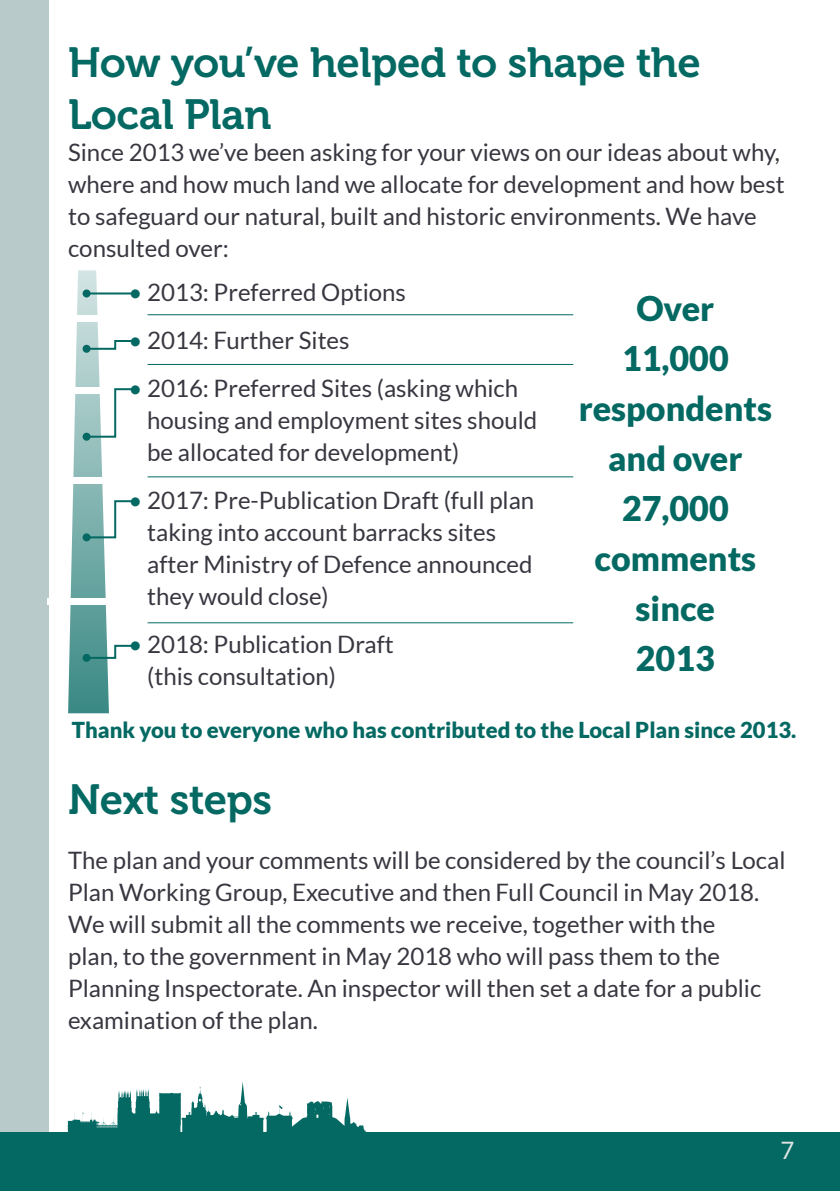
<style>
.page{position:relative;width:840px;height:1191px;background:#fff}
.page>*{position:absolute;margin:0;border:0;box-sizing:border-box;transform-origin:0 0}
.Body_text{font:42px/52px "Museo 700";letter-spacing:-.01em;color:#056963}
.Heading_style{font:42px "Museo 700";letter-spacing:-.01em;color:#056963}
.Body_text-2{font:900 34px/50px "Lato";color:#056963;text-align:center}
.Body_text-3{font:24px/32px "Lato";color:#393640}
.t1{font:24px "Lato";color:#dee5e5}
.Body_text-4{font:900 22px "Lato";color:#056963}
.s1{color:#056963}
</style>
<div class="page">
<div style="left:0;top:0;width:48px;height:1140px;background:#b9caca"></div>
<svg style="left:67px;top:1082px;width:299px;height:50px"></svg>
<div style="left:0;top:1132px;width:839px;height:59px;background:#056963"></div>
<svg style="left:68px;top:270px;width:68px;height:443px"></svg>
<div style="left:82px;top:654px;width:8px;height:8px;background:#056963;border-radius:50%"></div>
<hr style="left:147px;top:314px;width:426px;height:1px;background:#056963">
<hr style="left:147px;top:364px;width:426px;height:1px;background:#056963">
<hr style="left:147px;top:476px;width:426px;height:1px;background:#056963">
<hr style="left:147px;top:622px;width:426px;height:1px;background:#056963">
<p class="Body_text" style="left:68px;top:37px;width:634px">How you’ve helped to shape the<br>Local Plan</p>
<p class="Body_text-3" style="left:68px;top:136px;width:717px">Since 2013 we’ve been asking for your views on our ideas about why, where and how much land we allocate for development and how best to safeguard our natural, built and historic environments. We have consulted over:</p>
<p class="Body_text-3" style="left:129px;top:276px;width:279px"><span class="s1">•</span> 2013: Preferred Options</p>
<p class="Body_text-3" style="left:129px;top:324px;width:222px"><span class="s1">•</span> 2014: Further Sites</p>
<p class="Body_text-3" style="left:147px;top:372px;width:391px;text-indent:-19px"><span class="s1">•</span> 2016: Preferred Sites (asking which housing and employment sites should be allocated for development)</p>
<p class="Body_text-3" style="left:147px;top:484px;width:388px;text-indent:-19px"><span class="s1">•</span> 2017: Pre-Publication Draft (full plan taking into account barracks sites after Ministry of Defence announced they would close)</p>
<p class="Body_text-3" style="left:147px;top:628px;width:248px;text-indent:-19px"><span class="s1">•</span> 2018: Publication Draft (this consultation)</p>
<p class="Body_text-2" style="left:636px;top:283px;width:79px">Over</p>
<p class="Body_text-2" style="left:578px;top:333px;width:195px">11,000 respondents</p>
<p class="Body_text-2" style="left:608px;top:433px;width:136px">and over</p>
<p class="Body_text-2" style="left:621px;top:483px;width:108px">27,000</p>
<p class="Body_text-2" style="left:594px;top:533px;width:163px">comments</p>
<p class="Body_text-2" style="left:635px;top:583px;width:81px">since</p>
<p class="Body_text-2" style="left:635px;top:633px;width:80px">2013</p>
<p class="Body_text-4" style="left:72px;top:717px;width:725px">Thank you to everyone who has contributed to the Local Plan since 2013.</p>
<p class="Heading_style" style="left:68px;top:776px;width:205px">Next steps</p>
<p class="Body_text-3" style="left:68px;top:844px;width:718px">The plan and your comments will be considered by the council’s Local<br>Plan Working Group, Executive and then Full Council in May 2018.</p>
<p class="Body_text-3" style="left:68px;top:908px;width:694px">We will submit all the comments we receive, together with the plan, to the government in May 2018 who will pass them to the Planning Inspectorate. An inspector will then set a date for a public examination of the plan.</p>
<p class="t1" style="left:780px;top:1137px;width:15px">7</p>
</div>
